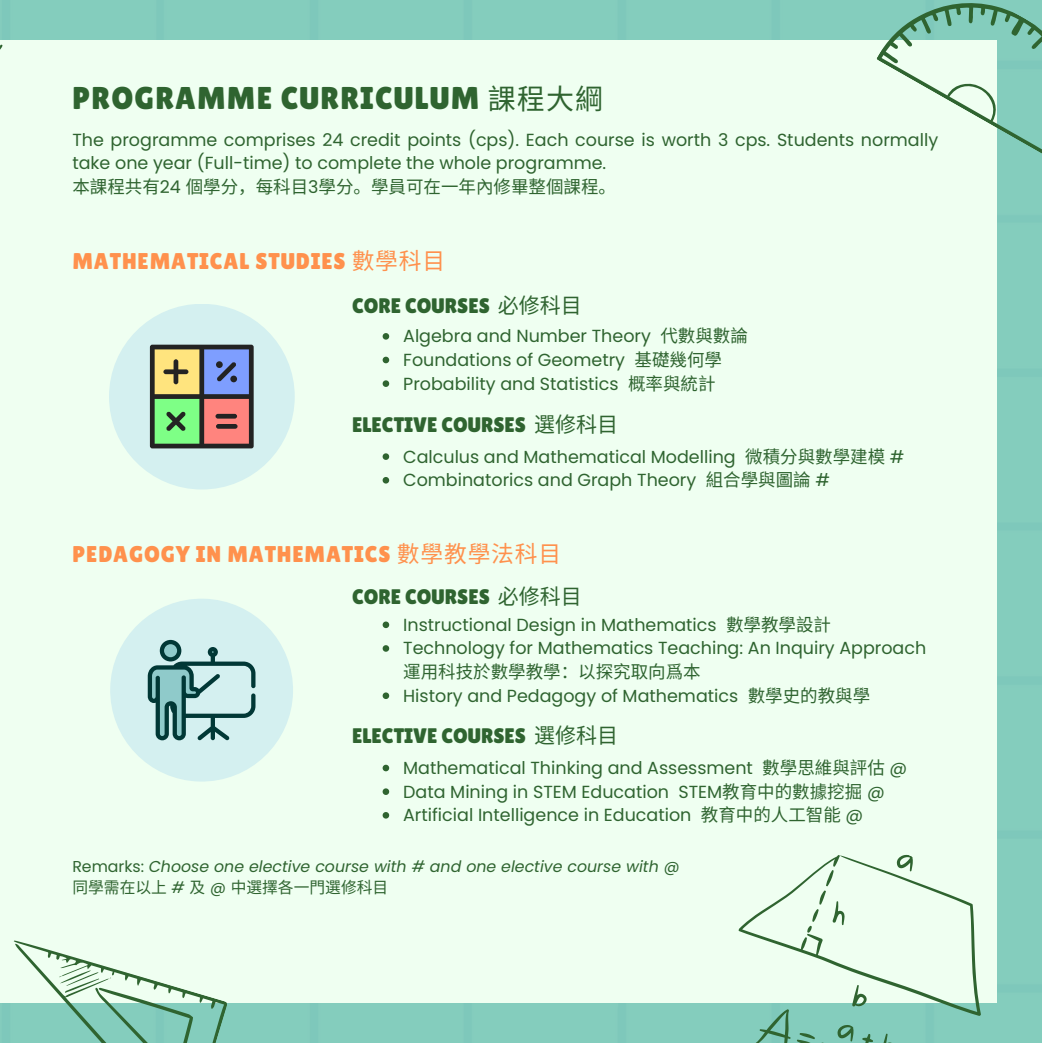
<style>
.page{position:relative;width:1042px;height:1043px;background:#fff}
.page>*{position:absolute;margin:0;border:0;box-sizing:border-box;transform-origin:0 0}
.t1{font:31.5px "Lilita One";letter-spacing:.04em;color:#2f6430}
.t2{font:28px "Noto Sans CJ Ksc";color:#2f6430}
.t3{font:22.75px "Lilita One";letter-spacing:.04em;color:#ff914d}
.t4{font:21px "Lilita One";color:#2f6430}
.t5{font:17.5px/23.6px "Poppins";color:#2f6430}
.t6{font:italic 15.75px/21px "Poppins";color:#2f6430}
.s1{font-family:"Noto Sans CJ Ksc"}
.s2{font-style:normal}
.s3{font-family:"Noto Sans CJ Ksc";font-style:normal}
</style>
<div class="page">
<div style="left:24px;top:0;width:1017px;height:1042px;background:#84cdbd"></div>
<div style="left:0;top:40px;width:995px;height:962px;background:#effff1"></div>
<svg style="left:0;top:940px;width:228px;height:102px"></svg>
<div style="left:109px;top:304px;width:186px;height:185px;background:#d4f0f0;border-radius:50%"></div>
<svg style="left:150px;top:344px;width:103px;height:104px;background:#8c8e78"></svg>
<svg style="left:382px;top:453px;width:7px;height:7px"></svg>
<svg style="left:382px;top:477px;width:7px;height:6px"></svg>
<svg style="left:382px;top:333px;width:7px;height:6px"></svg>
<svg style="left:382px;top:356px;width:7px;height:7px"></svg>
<svg style="left:382px;top:380px;width:7px;height:7px"></svg>
<svg style="left:110px;top:599px;width:183px;height:183px"></svg>
<svg style="left:382px;top:621px;width:7px;height:7px"></svg>
<svg style="left:382px;top:645px;width:7px;height:6px"></svg>
<svg style="left:382px;top:692px;width:7px;height:6px"></svg>
<svg style="left:382px;top:764px;width:7px;height:7px"></svg>
<svg style="left:382px;top:788px;width:7px;height:6px"></svg>
<svg style="left:382px;top:812px;width:7px;height:6px"></svg>
<svg style="left:875px;top:0;width:166px;height:165px"></svg>
<svg style="left:0;top:0;width:24px;height:50px"></svg>
<svg style="left:703px;top:809px;width:319px;height:233px"></svg>
<p class="t1" style="left:72px;top:79px;width:408px">PROGRAMME CURRICULUM</p>
<p class="t2" style="left:487px;top:76px;width:117px">課程大綱</p>
<p class="t5" style="left:72px;top:128px;width:867px">The programme comprises 24 credit points (cps). Each course is worth 3 cps. Students normally take one year (Full-time) to complete the whole programme.<br><span class="s1">本課程共有</span>24 <span class="s1">個學分，每科目</span> 3<span class="s1">學分。學員可在一年內修畢整個課程。</span></p>
<p class="t3" style="left:72px;top:247px;width:367px">MATHEMATICAL STUDIES <span class="s1">數學科目</span></p>
<p class="t4" style="left:352px;top:294px;width:224px">CORE COURSES <span class="s1">必修科目</span></p>
<p class="t5" style="left:403px;top:324px;width:346px">Algebra and Number Theory <span class="s1">代數與數論</span></p>
<p class="t5" style="left:403px;top:348px;width:320px">Foundations of Geometry <span class="s1">基礎幾何學</span></p>
<p class="t5" style="left:403px;top:371px;width:314px">Probability and Statistics <span class="s1">概率與統計</span></p>
<p class="t4" style="left:352px;top:412px;width:261px">ELECTIVE COURSES <span class="s1">選修科目</span></p>
<h1 class="t5" style="left:403px;top:444px;width:503px">Calculus and Mathematical Modelling <span class="s1">微積分與數學建模</span> #</h1>
<h2 class="t5" style="left:403px;top:468px;width:428px">Combinatorics and Graph Theory <span class="s1">組合學與圖論</span> #</h2>
<p class="t3" style="left:72px;top:540px;width:483px">PEDAGOGY IN MATHEMATICS <span class="s1">數學教學法科目</span></p>
<p class="t4" style="left:352px;top:584px;width:224px">CORE COURSES <span class="s1">必修科目</span></p>
<h1 class="t5" style="left:403px;top:612px;width:429px">Instructional Design in Mathematics <span class="s1">數學教學設計</span></h1>
<h2 class="t5" style="left:403px;top:636px;width:524px">Technology for Mathematics Teaching: An Inquiry Approach<span class="s1">運用科技於數學教學：以探究取向爲本</span></h2>
<p class="t5" style="left:403px;top:683px;width:468px">History and Pedagogy of Mathematics <span class="s1">數學史的教與學</span></p>
<h6 class="t4" style="left:352px;top:723px;width:261px">ELECTIVE COURSES <span class="s1">選修科目</span></h6>
<p class="t5" style="left:403px;top:755px;width:505px">Mathematical Thinking and Assessment <span class="s1">數學思維與評估</span> @</p>
<h6 class="t5" style="left:403px;top:779px;width:483px">Data Mining in STEM Education STEM<span class="s1">教育中的數據挖掘</span> @</h6>
<h4 class="t5" style="left:403px;top:803px;width:461px">Artificial Intelligence in Education <span class="s1">教育中的人工智能</span> @</h4>
<p class="t6" style="left:72px;top:855px;width:608px"><span class="s2">Remarks:</span> Choose one elective course with # and one elective course with @<span class="s3">同學需在以上</span> # <span class="s3">及</span> @ <span class="s3">中選擇各一門選修科目</span></p>
</div>
